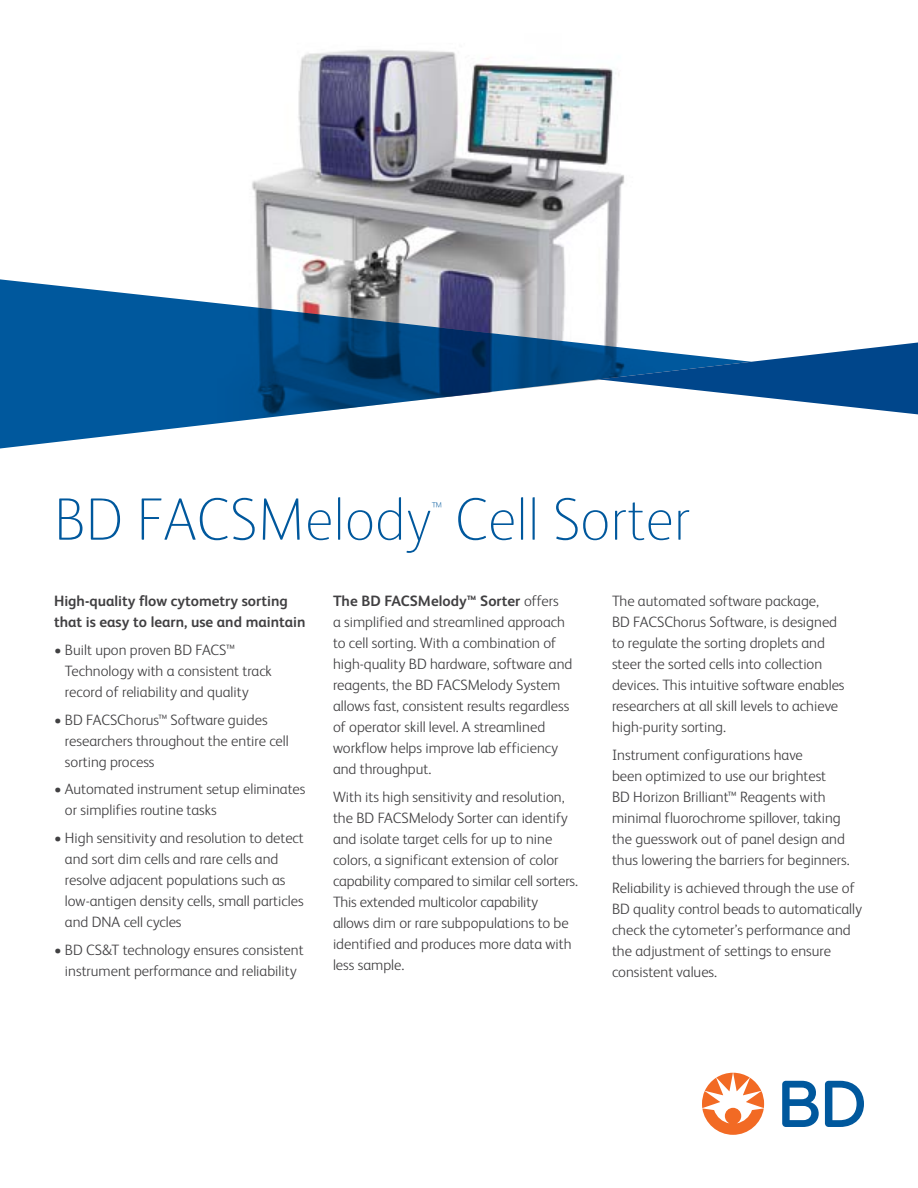
<style>
.page{position:relative;width:918px;height:1188px;background:#fff}
.page>*{position:absolute;margin:0;border:0;box-sizing:border-box;transform-origin:0 0}
.t1{font:100 60px "FS Albert Pro";color:#00589d}
.t2{font:100 15.75px "FS Albert Pro";color:#00589d}
.t3{font:300 15px/21px "FS Albert Pro";color:#414042}
.t4{font:700 15px/21px "FS Albert Pro";color:#414042}
.s1{font-weight:700}
</style>
<div class="page">
<svg style="left:782px;top:1081px;width:82px;height:46px"></svg>
<svg style="left:702px;top:1073px;width:62px;height:62px"></svg>
<img style="left:252px;top:49px;width:373px;height:229px">
<svg style="left:752px;top:343px;width:166px;height:71px"></svg>
<svg style="left:0;top:278px;width:752px;height:171px"></svg>
<h1 class="t1" style="left:54px;top:480px;width:638px">BD FACSMelody Cell Sorter</h1>
<p class="t2" style="left:432px;top:497px;width:11px">™</p>
<p class="t4" style="left:54px;top:590px;width:253px">High-quality flow cytometry sorting that is easy to learn, use and maintain</p>
<p class="t3" style="left:65px;top:638px;width:208px;text-indent:-11px">• Built upon proven BD FACS™<br>Technology with a consistent track record of reliability and quality</p>
<p class="t3" style="left:65px;top:708px;width:225px;text-indent:-11px">• BD FACSChorus™ Software guides researchers throughout the entire cell sorting process</p>
<p class="t3" style="left:65px;top:778px;width:242px;text-indent:-11px">• Automated instrument setup eliminates or simplifies routine tasks</p>
<p class="t3" style="left:65px;top:827px;width:240px;text-indent:-11px">• High sensitivity and resolution to detect and sort dim cells and rare cells and resolve adjacent populations such as low-antigen density cells, small particles and DNA cell cycles</p>
<p class="t3" style="left:54px;top:938px;width:251px;text-align:center">• BD CS&amp;T technology ensures consistent instrument performance and reliability</p>
<p class="t3" style="left:333px;top:590px;width:241px"><span class="s1">The BD FACSMelody™ Sorter</span> offers<br>a simplified and streamlined approach to cell sorting. With a combination of high-quality BD hardware, software and reagents, the BD FACSMelody System allows fast, consistent results regardless of operator skill level. A streamlined workflow helps improve lab efficiency and throughput.</p>
<p class="t3" style="left:333px;top:785px;width:247px">With its high sensitivity and resolution, the BD FACSMelody Sorter can identify and isolate target cells for up to nine colors, a significant extension of color capability compared to similar cell sorters.<br>This extended multicolor capability allows dim or rare subpopulations to be identified and produces more data with less sample.</p>
<p class="t3" style="left:612px;top:590px;width:234px">The automated software package,<br>BD FACSChorus Software, is designed to regulate the sorting droplets and steer the sorted cells into collection devices. This intuitive software enables researchers at all skill levels to achieve high-purity sorting.</p>
<p class="t3" style="left:612px;top:743px;width:239px">Instrument configurations have<br>been optimized to use our brightest<br>BD Horizon Brilliant™ Reagents with minimal fluorochrome spillover, taking the guesswork out of panel design and thus lowering the barriers for beginners.</p>
<p class="t3" style="left:612px;top:876px;width:252px">Reliability is achieved through the use of BD quality control beads to automatically check the cytometer’s performance and the adjustment of settings to ensure consistent values.</p>
</div>
